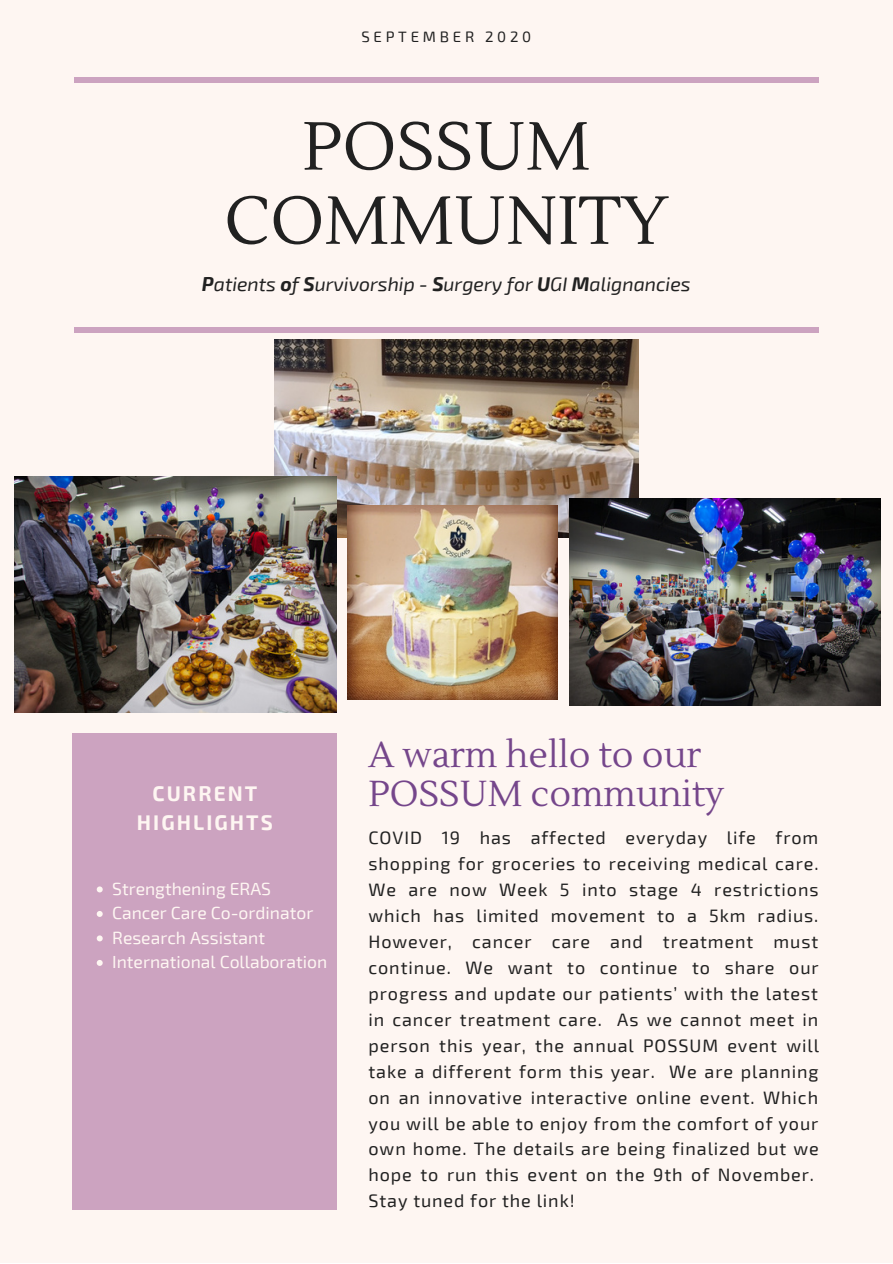
<style>
.page{position:relative;width:893px;height:1264px;background:#fff}
.page>*{position:absolute;margin:0;border:0;box-sizing:border-box;transform-origin:0 0}
.t1{font:67.5px/74.2px "Lustria";color:#212121;text-align:center}
.t2{font:36px "Lustria";color:#75468b}
.t3{font:700 20.7px "Exo 2";letter-spacing:.1em;color:#fef6f2}
.t4{font:italic 19.5px "Exo 2";color:#212121}
.t5{font:18px/26px "Exo 2";letter-spacing:.05em;color:#212121}
.t6{font:17.55px/24.5px "Exo 2";color:#fef6f2}
.t7{font:15px "Exo 2";letter-spacing:.25em;color:#212121}
.s1{font-weight:700}
</style>
<div class="page">
<div style="left:0;top:0;width:892px;height:1262px;background:#fef6f2"></div>
<div style="left:73px;top:733px;width:264px;height:477px;background:#cca3c0"></div>
<div style="left:74px;top:78px;width:744px;height:5px;background:#cca3c0"></div>
<div style="left:74px;top:327px;width:744px;height:6px;background:#cca3c0"></div>
<img style="left:275px;top:339px;width:363px;height:198px">
<img style="left:347px;top:505px;width:210px;height:194px">
<img style="left:569px;top:499px;width:311px;height:206px">
<img style="left:15px;top:476px;width:321px;height:236px">
<svg style="left:97px;top:886px;width:6px;height:6px"></svg>
<svg style="left:97px;top:911px;width:6px;height:5px"></svg>
<svg style="left:97px;top:935px;width:6px;height:6px"></svg>
<svg style="left:97px;top:960px;width:6px;height:5px"></svg>
<p class="t7" style="left:361px;top:27px;width:171px">SEPTEMBER 2020</p>
<h1 class="t1" style="left:224px;top:111px;width:445px">POSSUM<br>COMMUNITY</h1>
<p class="t4" style="left:202px;top:271px;width:490px"><span class="s1">P</span>atients <span class="s1">o</span>f <span class="s1">S</span>urvivorship - <span class="s1">S</span>urgery for <span class="s1">U</span>GI <span class="s1">M</span>alignancies</p>
<h2 class="t2" style="left:368px;top:732px;width:334px">A warm hello to our</h2>
<p class="t3" style="left:152px;top:780px;width:106px">CURRENT</p>
<h2 class="t2" style="left:368px;top:771px;width:357px">POSSUM community</h2>
<p class="t3" style="left:137px;top:808px;width:137px">HIGHLIGHTS</p>
<p class="t5" style="left:368px;top:823px;width:452px">COVID 19 has affected everyday life from shopping for groceries to receiving medical care.<br>We are now Week 5 into stage 4 restrictions which has limited movement to a 5km radius.<br>However, cancer care and treatment must continue. We want to continue to share our progress and update our patients’ with the latest in cancer treatment care. As we cannot meet in person this year, the annual POSSUM event will take a different form this year. We are planning on an innovative interactive online event. Which you will be able to enjoy from the comfort of your own home. The details are being finalized but we hope to run this event on the 9th of November.<br>Stay tuned for the link!</p>
<p class="t6" style="left:112px;top:875px;width:217px">Strengthening ERAS<br>Cancer Care Co-ordinator<br>Research Assistant<br>International Collaboration</p>
</div>
